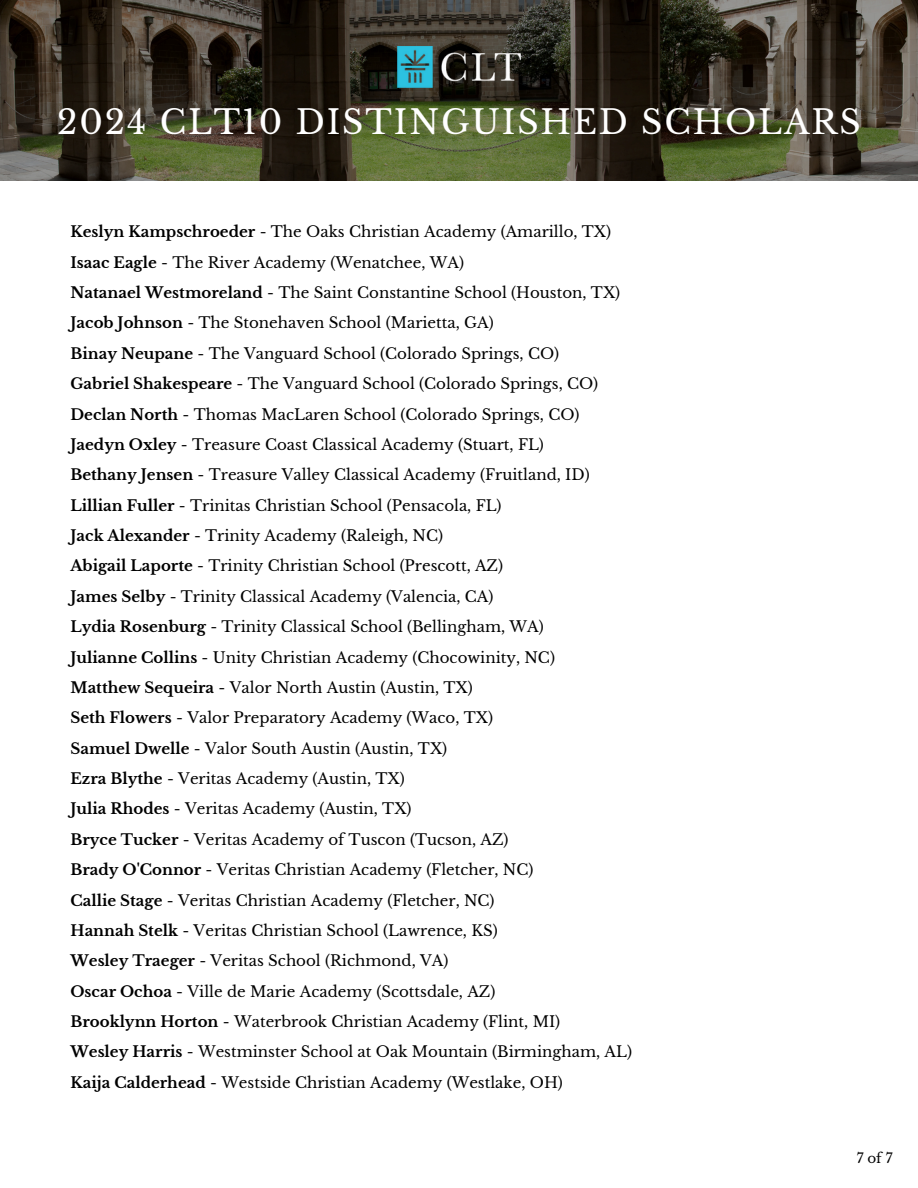
<style>
.page{position:relative;width:918px;height:1188px;background:#fff}
.page>*{position:absolute;margin:0;border:0;box-sizing:border-box;transform-origin:0 0}
.t1{font:33px "Libre Baskerville";letter-spacing:.055em;color:#fff}
.t2{font:15px "Libre Baskerville";color:#000}
.t3{font:13.5px "Libre Baskerville";color:#000}
.s1{font-weight:700}
</style>
<div class="page">
<img style="left:0;top:0;width:918px;height:181px">
<img style="left:398px;top:47px;width:122px;height:40px">
<h1 class="t1" style="left:57px;top:102px;width:805px">2024 CLT10 DISTINGUISHED SCHOLARS</h1>
<p class="t2" style="left:71px;top:223px;width:542px"><span class="s1">Keslyn Kampschroeder</span> - The Oaks Christian Academy (Amarillo, TX)</p>
<p class="t2" style="left:71px;top:253px;width:395px"><span class="s1">Isaac Eagle</span> - The River Academy (Wenatchee, WA)</p>
<p class="t2" style="left:71px;top:283px;width:551px"><span class="s1">Natanael Westmoreland</span> - The Saint Constantine School (Houston, TX)</p>
<p class="t2" style="left:71px;top:314px;width:425px"><span class="s1">Jacob Johnson</span> - The Stonehaven School (Marietta, GA)</p>
<p class="t2" style="left:71px;top:344px;width:490px"><span class="s1">Binay Neupane</span> - The Vanguard School (Colorado Springs, CO)</p>
<p class="t2" style="left:71px;top:375px;width:529px"><span class="s1">Gabriel Shakespeare</span> - The Vanguard School (Colorado Springs, CO)</p>
<p class="t2" style="left:71px;top:405px;width:511px"><span class="s1">Declan North</span> - Thomas MacLaren School (Colorado Springs, CO)</p>
<p class="t2" style="left:71px;top:435px;width:475px"><span class="s1">Jaedyn Oxley</span> - Treasure Coast Classical Academy (Stuart, FL)</p>
<p class="t2" style="left:71px;top:466px;width:521px"><span class="s1">Bethany Jensen</span> - Treasure Valley Classical Academy (Fruitland, ID)</p>
<p class="t2" style="left:71px;top:496px;width:433px"><span class="s1">Lillian Fuller</span> - Trinitas Christian School (Pensacola, FL)</p>
<p class="t2" style="left:71px;top:526px;width:374px"><span class="s1">Jack Alexander</span> - Trinity Academy (Raleigh, NC)</p>
<p class="t2" style="left:71px;top:557px;width:434px"><span class="s1">Abigail Laporte</span> - Trinity Christian School (Prescott, AZ)</p>
<p class="t2" style="left:71px;top:587px;width:425px"><span class="s1">James Selby</span> - Trinity Classical Academy (Valencia, CA)</p>
<p class="t2" style="left:71px;top:618px;width:475px"><span class="s1">Lydia Rosenburg</span> - Trinity Classical School (Bellingham, WA)</p>
<p class="t2" style="left:71px;top:648px;width:486px"><span class="s1">Julianne Collins</span> - Unity Christian Academy (Chocowinity, NC)</p>
<p class="t2" style="left:71px;top:678px;width:404px"><span class="s1">Matthew Sequeira</span> - Valor North Austin (Austin, TX)</p>
<p class="t2" style="left:71px;top:709px;width:424px"><span class="s1">Seth Flowers</span> - Valor Preparatory Academy (Waco, TX)</p>
<p class="t2" style="left:71px;top:739px;width:378px"><span class="s1">Samuel Dwelle</span> - Valor South Austin (Austin, TX)</p>
<p class="t2" style="left:71px;top:769px;width:336px"><span class="s1">Ezra Blythe</span> - Veritas Academy (Austin, TX)</p>
<p class="t2" style="left:71px;top:800px;width:343px"><span class="s1">Julia Rhodes</span> - Veritas Academy (Austin, TX)</p>
<p class="t2" style="left:71px;top:830px;width:440px"><span class="s1">Bryce Tucker</span> - Veritas Academy of Tuscon (Tucson, AZ)</p>
<p class="t2" style="left:71px;top:861px;width:465px"><span class="s1">Brady O'Connor</span> - Veritas Christian Academy (Fletcher, NC)</p>
<p class="t2" style="left:71px;top:891px;width:426px"><span class="s1">Callie Stage</span> - Veritas Christian Academy (Fletcher, NC)</p>
<p class="t2" style="left:71px;top:921px;width:429px"><span class="s1">Hannah Stelk</span> - Veritas Christian School (Lawrence, KS)</p>
<p class="t2" style="left:71px;top:952px;width:379px"><span class="s1">Wesley Traeger</span> - Veritas School (Richmond, VA)</p>
<p class="t2" style="left:71px;top:982px;width:426px"><span class="s1">Oscar Ochoa</span> - Ville de Marie Academy (Scottsdale, AZ)</p>
<p class="t2" style="left:71px;top:1012px;width:491px"><span class="s1">Brooklynn Horton</span> - Waterbrook Christian Academy (Flint, MI)</p>
<p class="t2" style="left:71px;top:1043px;width:563px"><span class="s1">Wesley Harris</span> - Westminster School at Oak Mountain (Birmingham, AL)</p>
<p class="t2" style="left:71px;top:1073px;width:494px"><span class="s1">Kaija Calderhead</span> - Westside Christian Academy (Westlake, OH)</p>
<p class="t3" style="left:857px;top:1149px;width:37px">7of7</p>
</div>
